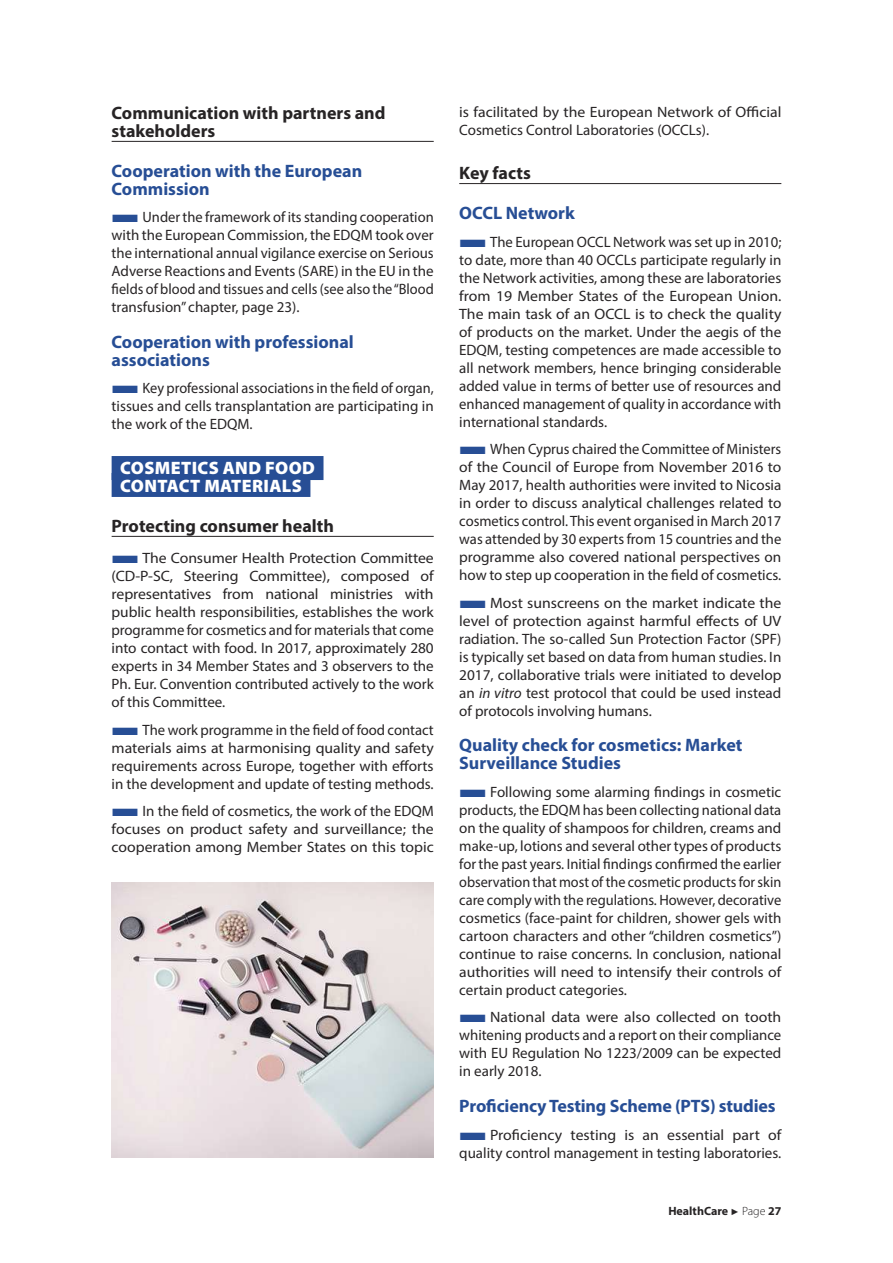
<style>
.page{position:relative;width:893px;height:1263px;background:#fff}
.page>*{position:absolute;margin:0;border:0;box-sizing:border-box;transform-origin:0 0}
.t1{font:700 18px/18px "Myriad Pro";color:#274e95}
.t2{font:700 18px/18px "Myriad Pro";color:#272425}
.t3{font:900 18px/18px "Myriad Pro";letter-spacing:.02em;color:#fff}
.t4{font:15px/18px "Myriad Pro";color:#272425;text-align:justify}
.t5{font:15px/18px "Myriad Pro";color:#272425;text-align:justify;scale:1.05 1}
.t6{font:15px/18px "Myriad Pro";color:#272425;text-align:justify;scale:.96 1}
.t7{font:700 12px "Myriad Pro";color:#272425}
.s1{color:#274e95}
.s2{font-style:italic}
.s3{font-family:"Arial";font-weight:400;font-size:9px}
.s4{font-weight:300}
</style>
<div class="page">
<img style="left:112px;top:882px;width:322px;height:276px">
<hr style="left:112px;top:141px;width:322px;height:1px;background:#272425">
<div style="left:112px;top:456px;width:211px;height:24px;background:#274e95"></div>
<div style="left:112px;top:473px;width:198px;height:24px;background:#274e95"></div>
<hr style="left:112px;top:536px;width:322px;height:1px;background:#272425">
<hr style="left:459px;top:183px;width:322px;height:1px;background:#272425">
<p class="t2" style="left:112px;top:105px;width:275px">Communication with partners and stakeholders</p>
<p class="t1" style="left:112px;top:163px;width:252px">Cooperation with the European<br>Commission</p>
<p class="t4" style="left:112px;top:209px;width:324px"><span class="s1">■</span>Under the framework of its standing cooperation with the European Commission, the EDQM took over the international annual vigilance exercise on Serious Adverse Reactions and Events (SARE) in the EU in the fields of blood and tissues and cells (see also the “Blood transfusion” chapter, page 23).</p>
<p class="t1" style="left:112px;top:334px;width:244px">Cooperation with professional associations</p>
<p class="t6" style="left:112px;top:380px;width:337px"><span class="s1">■</span>Key professional associations in the field of organ, tissues and cells transplantation are participating in the work of the EDQM.</p>
<p class="t3" style="left:120px;top:458px;width:196px">COSMETICS AND FOOD<br>CONTACT MATERIALS</p>
<p class="t2" style="left:112px;top:518px;width:224px">Protecting consumer health</p>
<p class="t5" style="left:112px;top:550px;width:308px"><span class="s1">■</span>The Consumer Health Protection Committee (CD-P-SC, Steering Committee), composed of representatives from national ministries with public health responsibilities, establishes the work programme for cosmetics and for materials that come into contact with food. In 2017, approximately 280 experts in 34 Member States and 3 observers to the Ph. Eur. Convention contributed actively to the work of this Committee.</p>
<p class="t4" style="left:112px;top:722px;width:324px"><span class="s1">■</span>The work programme in the field of food contact materials aims at harmonising quality and safety requirements across Europe, together with efforts in the development and update of testing methods.</p>
<p class="t4" style="left:112px;top:803px;width:324px"><span class="s1">■</span>In the field of cosmetics, the work of the EDQM focuses on product safety and surveillance; the cooperation among Member States on this topic</p>
<p class="t5" style="left:459px;top:104px;width:308px">is facilitated by the European Network of Official<br>Cosmetics Control Laboratories (OCCLs).</p>
<p class="t2" style="left:459px;top:165px;width:73px">Key facts</p>
<p class="t1" style="left:459px;top:206px;width:117px">OCCL Network</p>
<p class="t4" style="left:459px;top:234px;width:324px"><span class="s1">■</span>The European OCCL Network was set up in 2010; to date, more than 40 OCCLs participate regularly in the Network activities, among these are laboratories from 19 Member States of the European Union.<br>The main task of an OCCL is to check the quality of products on the market. Under the aegis of the EDQM, testing competences are made accessible to all network members, hence bringing considerable added value in terms of better use of resources and enhanced management of quality in accordance with international standards.</p>
<p class="t6" style="left:459px;top:441px;width:337px"><span class="s1">■</span>When Cyprus chaired the Committee of Ministers of the Council of Europe from November 2016 to May 2017, health authorities were invited to Nicosia in order to discuss analytical challenges related to cosmetics control. This event organised in March 2017 was attended by 30 experts from 15 countries and the programme also covered national perspectives on how to step up cooperation in the field of cosmetics.</p>
<p class="t5" style="left:459px;top:595px;width:308px"><span class="s1">■</span>Most sunscreens on the market indicate the level of protection against harmful effects of UV radiation. The so-called Sun Protection Factor (SPF) is typically set based on data from human studies. In 2017, collaborative trials were initiated to develop an <span class="s2">in vitro</span> test protocol that could be used instead of protocols involving humans.</p>
<p class="t1" style="left:459px;top:738px;width:285px">Quality check for cosmetics: Market<br>Surveillance Studies</p>
<p class="t4" style="left:459px;top:784px;width:324px"><span class="s1">■</span>Following some alarming findings in cosmetic products, the EDQM has been collecting national data on the quality of shampoos for children, creams and make-up, lotions and several other types of products for the past years. Initial findings confirmed the earlier observation that most of the cosmetic products for skin care comply with the regulations. However, decorative cosmetics (face-paint for children, shower gels with cartoon characters and other “children cosmetics”) continue to raise concerns. In conclusion, national authorities will need to intensify their controls of certain product categories.</p>
<p class="t5" style="left:459px;top:1009px;width:308px"><span class="s1">■</span>National data were also collected on tooth whitening products and a report on their compliance with EU Regulation No 1223/2009 can be expected in early 2018.</p>
<p class="t1" style="left:459px;top:1099px;width:318px">Proficiency Testing Scheme (PTS) studies</p>
<p class="t5" style="left:459px;top:1127px;width:308px"><span class="s1">■</span>Proficiency testing is an essential part of quality control management in testing laboratories.</p>
<p class="t7" style="left:668px;top:1206px;width:114px">HealthCare <span class="s3">►</span> <span class="s4">Page</span> 27</p>
</div>
